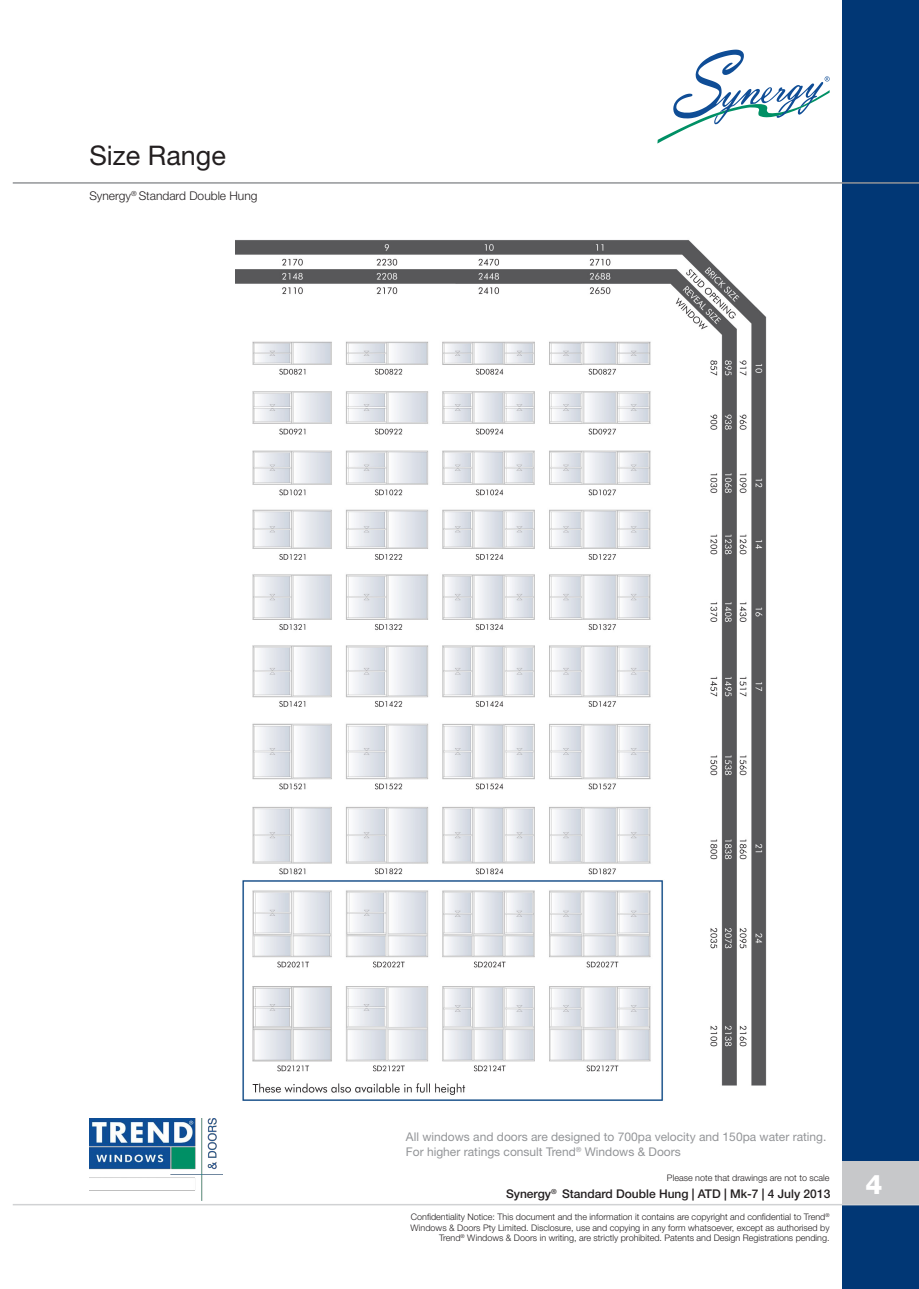
<style>
.page{position:relative;width:919px;height:1289px;background:#fff}
.page>*{position:absolute;margin:0;border:0;box-sizing:border-box;transform-origin:0 0}
.t1{font:27px "Helvetica Neue";color:#231f20}
.t2{font:800 27px "Helvetica Neue";color:#fff}
.t3{font:12px/15px "Helvetica Neue";color:#939598}
.t4{font:500 12px "Helvetica Neue";color:#231f20}
.t5{font:300 12px "Helvetica Neue";color:#231f20}
.t6{font:300 9px/10.8px "Helvetica Neue";color:#231f20;text-align:right}
</style>
<div class="page">
<div style="left:842px;top:0;width:76px;height:1288px;background:#013775"></div>
<div style="left:842px;top:1161px;width:76px;height:42px;background:#c7c8ca"></div>
<hr style="left:13px;top:1203px;width:905px;height:2px;background:#d1d2d4">
<hr style="left:13px;top:182px;width:905px;height:2px;background:#939598">
<img style="left:89px;top:1118px;width:133px;height:82px">
<svg style="left:657px;top:50px;width:172px;height:93px"></svg>
<img style="left:236px;top:240px;width:531px;height:861px">
<h1 class="t1" style="left:89px;top:139px;width:138px">Size Range</h1>
<h2 class="t5" style="left:89px;top:189px;width:170px">Synergy<sup>®</sup> Standard Double Hung</h2>
<p class="t3" style="left:406px;top:1128px;width:422px">All windows and doors are designed to 700pa velocity and 150pa water rating.<br>For higher ratings consult Trend<sup>®</sup> Windows &amp; Doors</p>
<p class="t6" style="left:667px;top:1172px;width:164px">Please note that drawings are not to scale</p>
<h2 class="t4" style="left:506px;top:1186px;width:326px">Synergy<sup>®</sup> Standard Double Hung | ATD | Mk-7 | 4 July 2013</h2>
<p class="t6" style="left:410px;top:1210px;width:420px">Confidentiality Notice: This document and the information it contains are copyright and confidential to Trend<sup>®<br></sup>Windows &amp; Doors Pty Limited. Disclosure, use and copying in any form whatsoever, except as authorised by<br>Trend<sup>®</sup> Windows &amp; Doors in writing, are strictly prohibited. Patents and Design Registrations pending.</p>
<h1 class="t2" style="left:865px;top:1168px;width:19px">4</h1>
</div>
